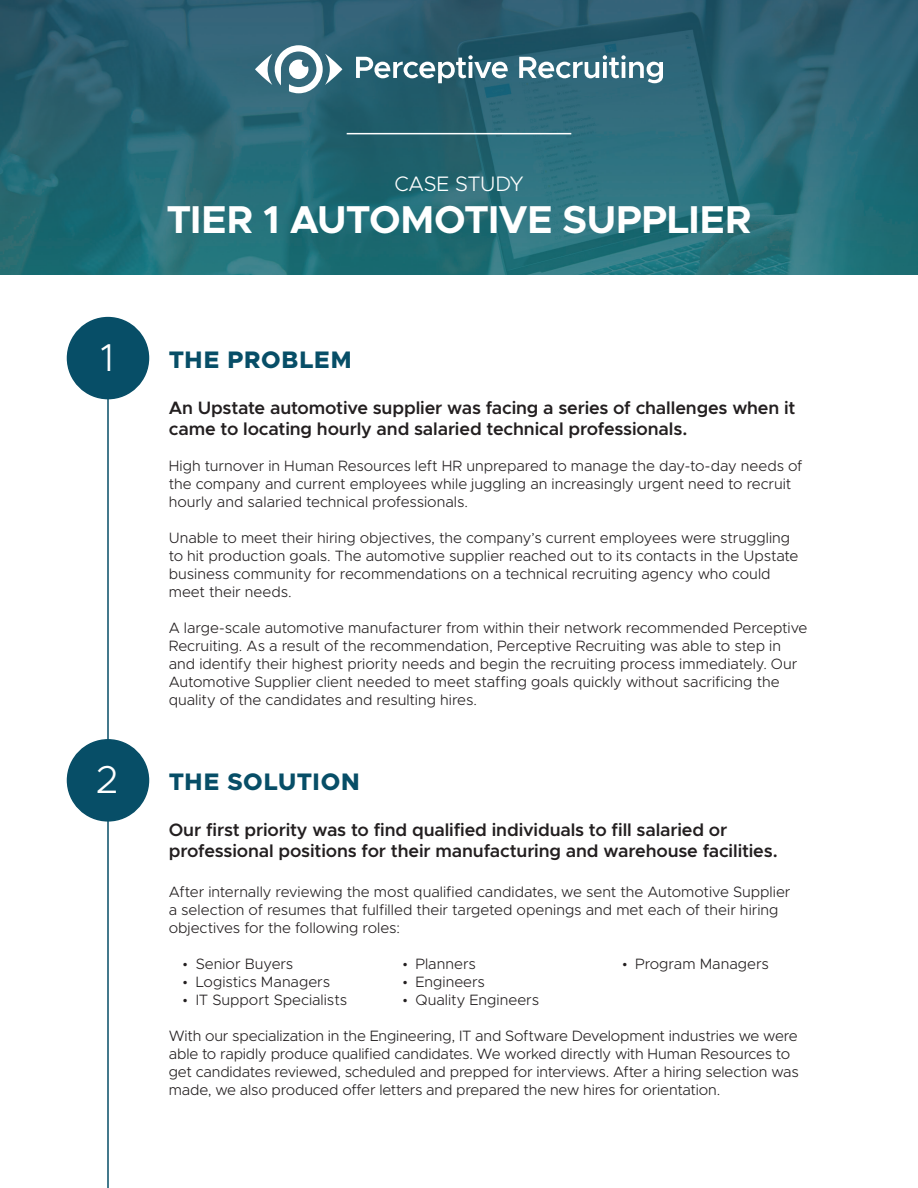
<style>
.page{position:relative;width:918px;height:1188px;background:#fff}
.page>*{position:absolute;margin:0;border:0;box-sizing:border-box;transform-origin:0 0}
.t1{font:700 39px "Metropolis";letter-spacing:-.015em;color:#fff}
.t2{font:300 39px "Metropolis";color:#fff}
.t3{font:800 24px "Metropolis";letter-spacing:.035em;color:#074e67}
.t4{font:300 21px "Metropolis";letter-spacing:-.015em;color:#fff}
.t5{font:600 18px/21.6px "Metropolis";letter-spacing:-.01em;color:#231f20}
.t6{font:300 15px/18px "Metropolis";letter-spacing:-.005em;color:#231f20}
</style>
<div class="page">
<img style="left:0;top:0;width:918px;height:274px">
<div style="left:68px;top:318px;width:81px;height:81px;background:#074e67;border-radius:50%"></div>
<div style="left:67px;top:317px;width:82px;height:82px;border:2px solid #074e67;border-radius:50%"></div>
<hr style="left:347px;top:133px;width:224px;height:1px;background:#fff">
<svg style="left:356px;top:55px;width:152px;height:28px"></svg>
<svg style="left:519px;top:55px;width:144px;height:28px"></svg>
<svg style="left:255px;top:45px;width:87px;height:48px"></svg>
<hr style="left:107px;top:392px;width:2px;height:362px;background:#074e67">
<div style="left:68px;top:740px;width:81px;height:81px;background:#074e67;border-radius:50%"></div>
<div style="left:67px;top:739px;width:82px;height:83px;border:2px solid #074e67;border-radius:50%"></div>
<hr style="left:107px;top:814px;width:2px;height:374px;background:#074e67">
<h3 class="t4" style="left:394px;top:174px;width:131px">CASE STUDY</h3>
<h1 class="t1" style="left:166px;top:202px;width:587px">TIER 1 AUTOMOTIVE SUPPLIER</h1>
<h1 class="t2" style="left:101px;top:340px;width:15px">1</h1>
<h2 class="t3" style="left:169px;top:349px;width:185px">THE PROBLEM</h2>
<p class="t5" style="left:169px;top:398px;width:628px">An Upstate automotive supplier was facing a series of challenges when it came to locating hourly and salaried technical professionals.</p>
<p class="t6" style="left:169px;top:458px;width:635px">High turnover in Human Resources left HR unprepared to manage the day-to-day needs of the company and current employees while juggling an increasingly urgent need to recruit hourly and salaried technical professionals.</p>
<p class="t6" style="left:169px;top:530px;width:631px">Unable to meet their hiring objectives, the company’s current employees were struggling to hit production goals. The automotive supplier reached out to its contacts in the Upstate business community for recommendations on a technical recruiting agency who could meet their needs.</p>
<p class="t6" style="left:169px;top:620px;width:640px">A large-scale automotive manufacturer from within their network recommended Perceptive Recruiting. As a result of the recommendation, Perceptive Recruiting was able to step in and identify their highest priority needs and begin the recruiting process immediately. Our Automotive Supplier client needed to meet staffing goals quickly without sacrificing the quality of the candidates and resulting hires.</p>
<h1 class="t2" style="left:96px;top:762px;width:24px">2</h1>
<h2 class="t3" style="left:169px;top:771px;width:193px">THE SOLUTION</h2>
<p class="t5" style="left:169px;top:820px;width:610px">Our first priority was to find qualified individuals to fill salaried or professional positions for their manufacturing and warehouse facilities.</p>
<p class="t6" style="left:169px;top:884px;width:623px">After internally reviewing the most qualified candidates, we sent the Automotive Supplier a selection of resumes that fulfilled their targeted openings and met each of their hiring objectives for the following roles:</p>
<p class="t6" style="left:182px;top:956px;width:113px">• Senior Buyers</p>
<p class="t6" style="left:182px;top:974px;width:149px">• Logistics Managers</p>
<p class="t6" style="left:182px;top:992px;width:166px">• IT Support Specialists</p>
<p class="t6" style="left:402px;top:956px;width:75px">• Planners</p>
<p class="t6" style="left:402px;top:974px;width:84px">• Engineers</p>
<p class="t6" style="left:402px;top:992px;width:139px">• Quality Engineers</p>
<p class="t6" style="left:622px;top:956px;width:149px">• Program Managers</p>
<p class="t6" style="left:169px;top:1028px;width:632px">With our specialization in the Engineering, IT and Software Development industries we were able to rapidly produce qualified candidates. We worked directly with Human Resources to get candidates reviewed, scheduled and prepped for interviews. After a hiring selection was made, we also produced offer letters and prepared the new hires for orientation.</p>
</div>
